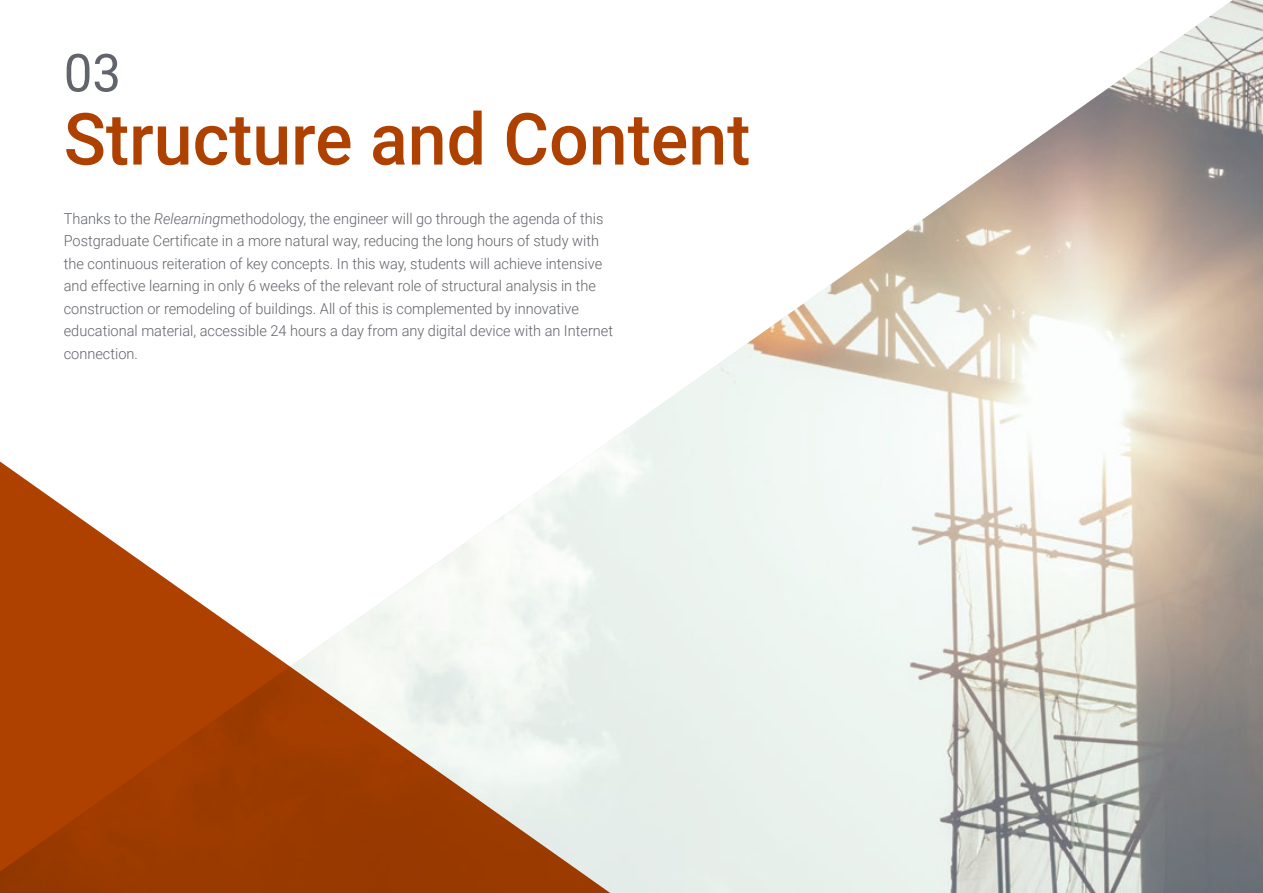
<style>
.page{position:relative;width:1263px;height:893px;background:#fff}
.page>*{position:absolute;margin:0;border:0;box-sizing:border-box;transform-origin:0 0}
.t1{font:500 72px "Roboto";color:#ae4000}
.t2{font:52.5px "Roboto";color:#61646a}
.t3{font:300 15px/22.5px "Roboto";color:#61646a}
.s1{font-style:italic}
</style>
<div class="page">
<img style="left:603px;top:0;width:660px;height:893px">
<svg style="left:0;top:446px;width:640px;height:447px"></svg>
<h2 class="t2" style="left:64px;top:36px;width:59px">03</h2>
<h1 class="t1" style="left:64px;top:89px;width:688px">Structure and Content</h1>
<p class="t3" style="left:64px;top:207px;width:551px">Thanks to the <span class="s1">Relearning</span>methodology, the engineer will go through the agenda of this Postgraduate Certificate in a more natural way, reducing the long hours of study with the continuous reiteration of key concepts. In this way, students will achieve intensive and effective learning in only 6 weeks of the relevant role of structural analysis in the construction or remodeling of buildings. All of this is complemented by innovative educational material, accessible 24 hours a day from any digital device with an Internet connection.</p>
</div>
